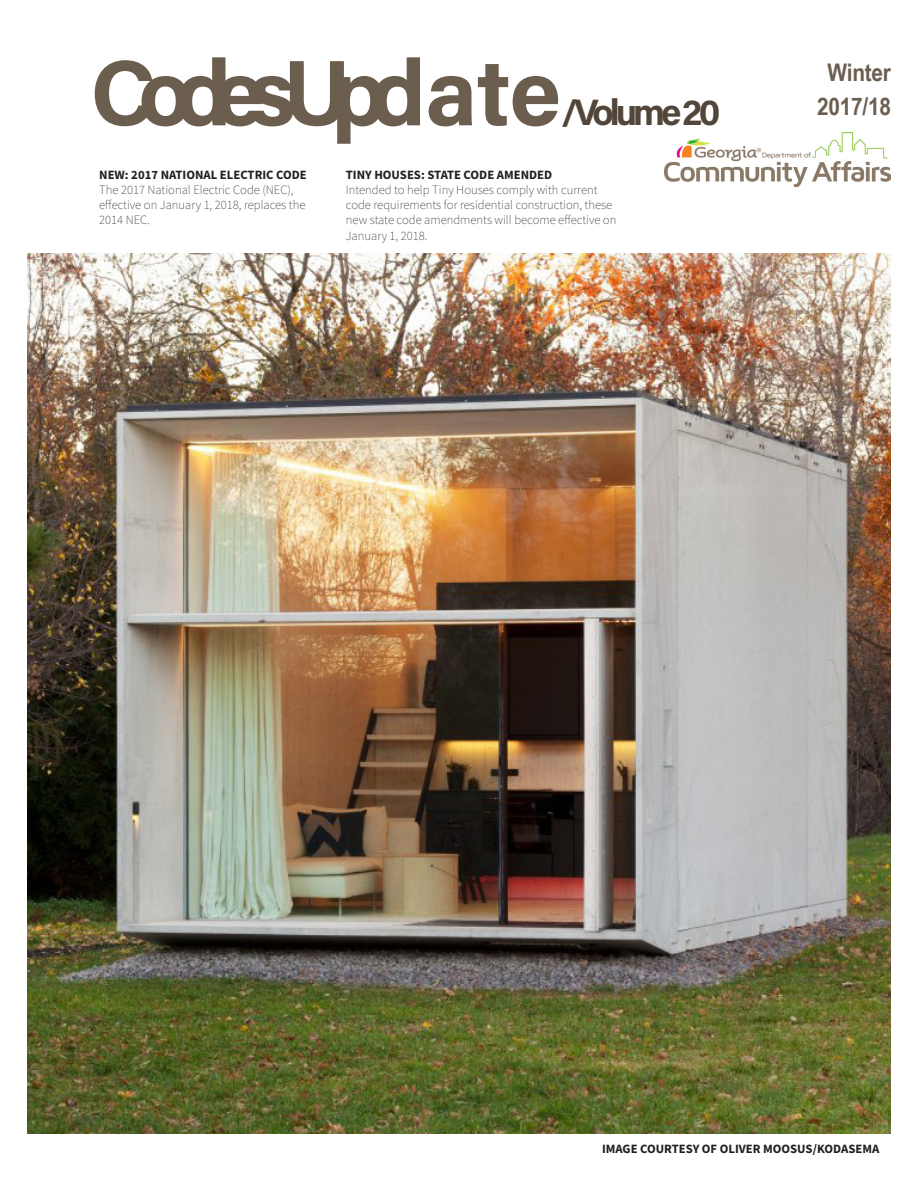
<style>
.page{position:relative;width:918px;height:1188px;background:#fff}
.page>*{position:absolute;margin:0;border:0;box-sizing:border-box;transform-origin:0 0}
.Newsletter_Title{font:700 93.15px "Acumin Pro";letter-spacing:-.185em;color:#6c5e4f}
.Newsletter_Title-2{font:700 36.75px "Acumin Pro";letter-spacing:-.11em;color:#52463a}
.Cover_Page_-_Dates{font:700 24.3px/33.9px "Arial Narrow";letter-spacing:-.01em;color:#6c5e4f;text-align:center;scale:1.05 1}
.Body_Text{font:200 12.75px/15.3px "Source Sans Pro";color:#231f20}
.Body_Text-2{font:700 12.75px "Source Sans Pro";color:#231f20}
.s1{font-weight:700}
</style>
<div class="page">
<img style="left:664px;top:133px;width:227px;height:53px">
<img style="left:27px;top:254px;width:864px;height:880px">
<p class="Newsletter_Title" style="left:90px;top:27px;width:472px">CodesUpd a t e</p>
<p class="Newsletter_Title-2" style="left:561px;top:87px;width:161px">/Volume 20</p>
<p class="Body_Text" style="left:99px;top:167px;width:209px"><span class="s1">NEW: 2017 NATIONAL ELECTRIC CODE<br></span>The 2017 National Electric Code (NEC), effective on January 1, 2018, replaces the<br>2014 NEC.</p>
<p class="Body_Text" style="left:346px;top:167px;width:272px"><span class="s1">TINY HOUSES: STATE CODE AMENDED<br></span>Intended to help Tiny Houses comply with current code requirements for residential construction, these new state code amendments will become effective on January 1, 2018.</p>
<p class="Cover_Page_-_Dates" style="left:817px;top:55px;width:72px">Winter<br>2017/18</p>
<p class="Body_Text-2" style="left:602px;top:1140px;width:279px">IMAGE COURTESY OF OLIVER MOOSUS/KODASEMA</p>
</div>
